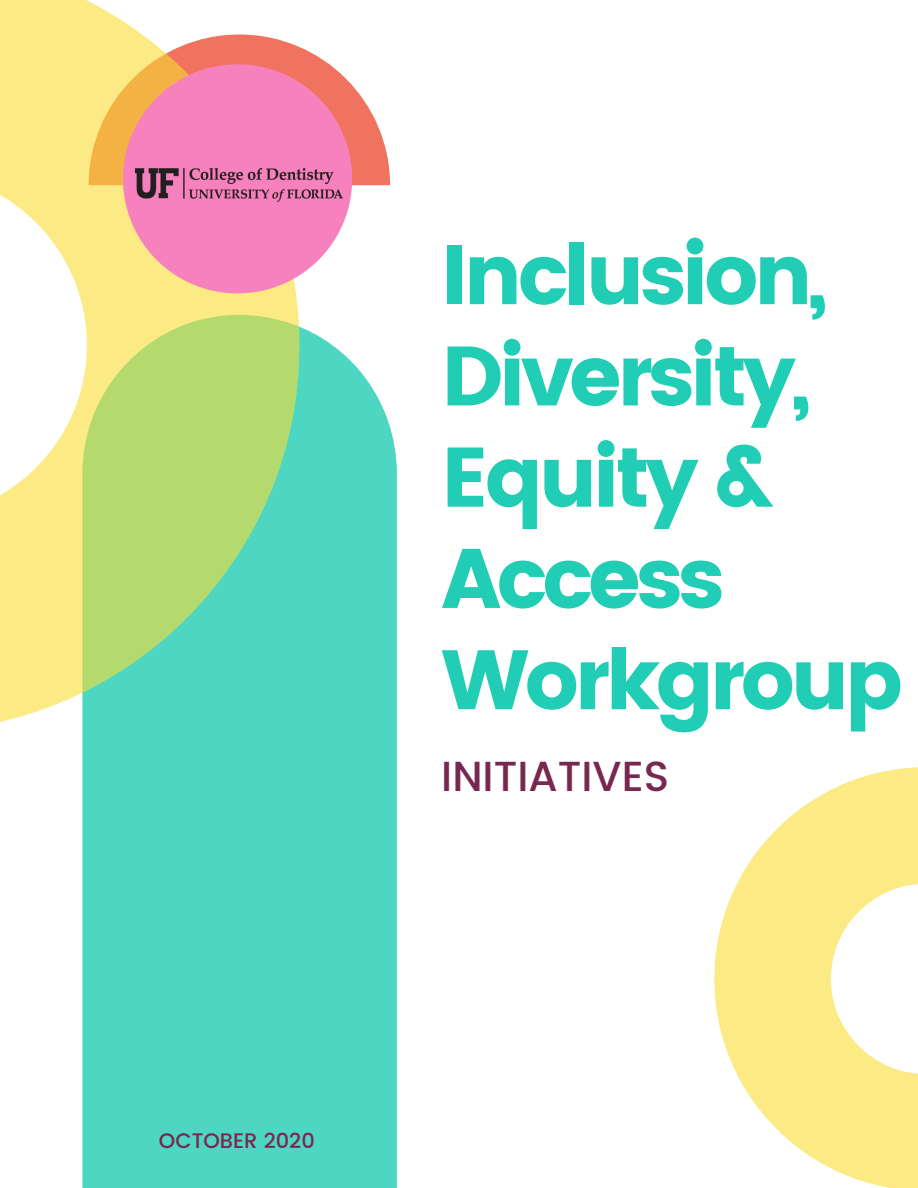
<style>
.page{position:relative;width:918px;height:1188px;background:#fff}
.page>*{position:absolute;margin:0;border:0;box-sizing:border-box;transform-origin:0 0}
.t1{font:84px/101.2px "Poppins";letter-spacing:-.055em;color:#21cdb4}
.t2{font:500 42px "Poppins";color:#782850}
.t3{font:500 21px "Poppins";color:#782850}
</style>
<div class="page">
<svg style="left:82px;top:327px;width:315px;height:861px;background:#58d9c6"></svg>
<svg style="left:300px;top:47px;width:90px;height:138px"></svg>
<svg style="left:0;top:0;width:300px;height:732px"></svg>
<svg style="left:123px;top:64px;width:229px;height:229px;background:#f691b0"></svg>
<svg style="left:714px;top:767px;width:204px;height:421px;fill:#fcea85"></svg>
<img style="left:135px;top:169px;width:207px;height:32px">
<p class="t1" style="left:441px;top:225px;width:463px">Inclusion,<br>Diversity,<br>Equity &amp;<br>Access<br>Workgroup</p>
<p class="t2" style="left:441px;top:752px;width:229px">INITIATIVES</p>
<p class="t3" style="left:159px;top:1128px;width:157px">OCTOBER 2020</p>
</div>
